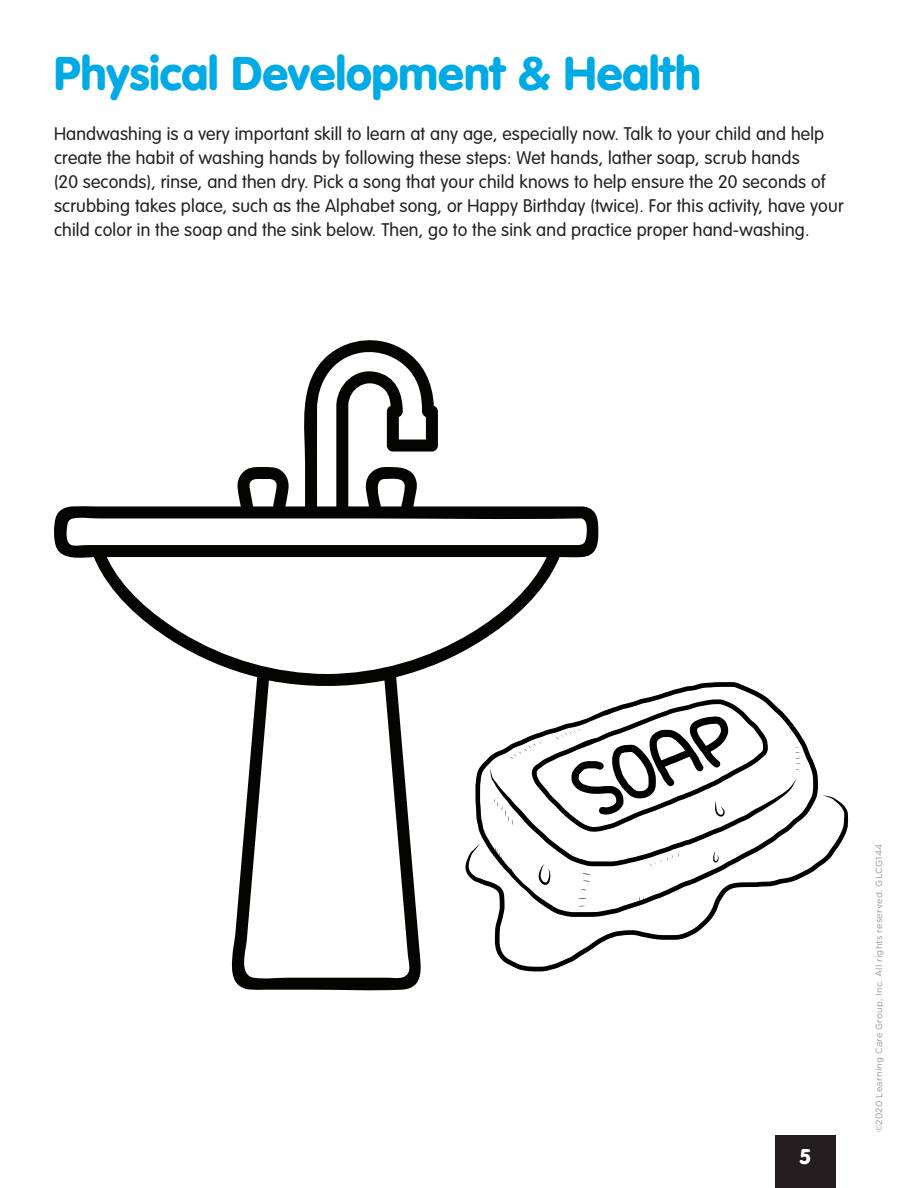
<style>
.page{position:relative;width:918px;height:1188px;background:#fff}
.page>*{position:absolute;margin:0;border:0;box-sizing:border-box;transform-origin:0 0}
.t1{font:900 46.5px "VAG Rounded Std";color:#00abe5}
.t2{font:900 21px "VAG Rounded Std";color:#fff}
.t3{font:300 18px/24px "VAG Rounded Std";letter-spacing:.01em;color:#231f20}
.t4{font:9px "Gotham";letter-spacing:.025em;color:#939598}
</style>
<div class="page">
<div style="left:775px;top:1135px;width:61px;height:53px;background:#231f20"></div>
<svg style="left:54px;top:340px;width:545px;height:651px"></svg>
<svg style="left:475px;top:682px;width:343px;height:113px"></svg>
<svg style="left:490px;top:699px;width:311px;height:96px"></svg>
<svg style="left:465px;top:795px;width:383px;height:176px"></svg>
<h1 class="t1" style="left:54px;top:45px;width:648px">Physical Development &amp; Health</h1>
<p class="t3" style="left:54px;top:122px;width:791px">Handwashing is a very important skill to learn at any age, especially now. Talk to your child and help create the habit of washing hands by following these steps: Wet hands, lather soap, scrub hands<br>(20 seconds), rinse, and then dry. Pick a song that your child knows to help ensure the 20 seconds of scrubbing takes place, such as the Alphabet song, or Happy Birthday (twice). For this activity, have your child color in the soap and the sink below. Then, go to the sink and practice proper hand-washing.</p>
<p class="t2" style="left:800px;top:1144px;width:12px">5</p>
<p class="t4" style="left:873px;top:1132px;width:290px;rotate:-90deg">©2020 Learning Care Group, Inc. All rights reserved. GLCG144</p>
</div>
